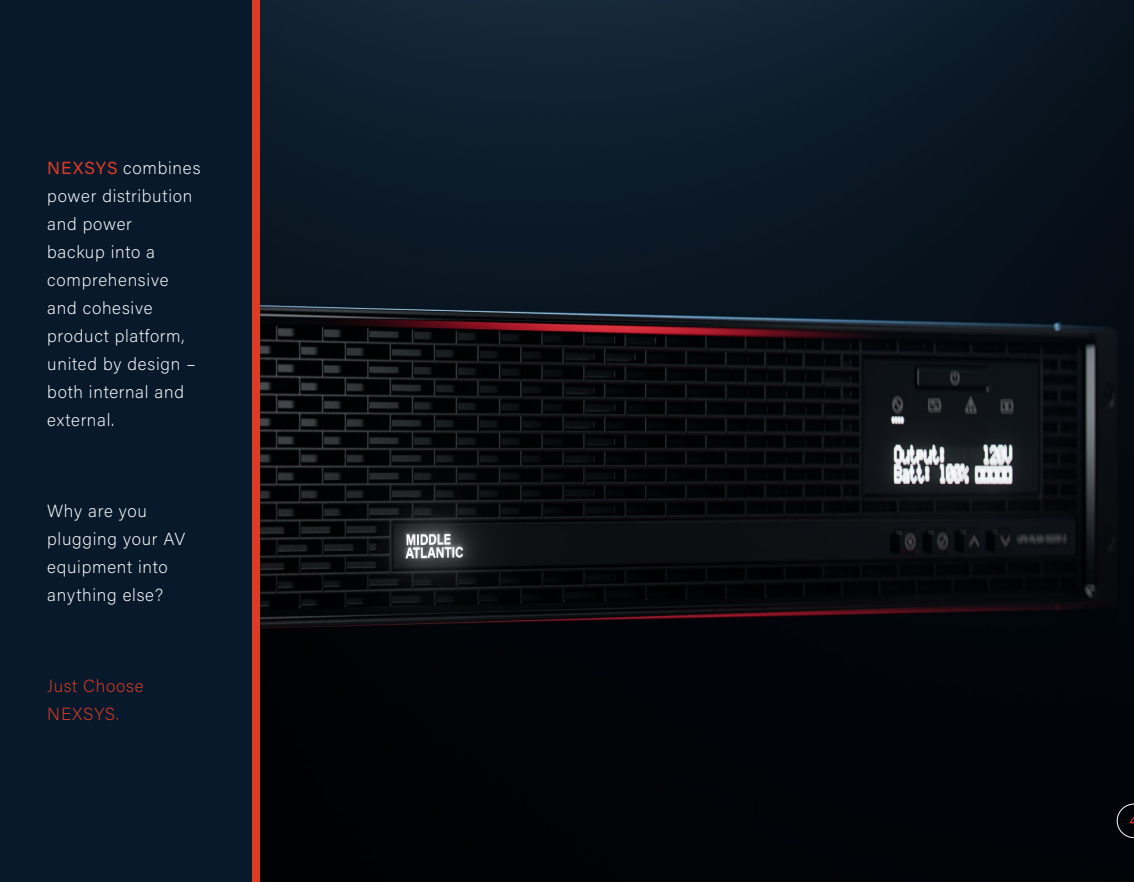
<style>
.page{position:relative;width:1134px;height:882px;background:#fff}
.page>*{position:absolute;margin:0;border:0;box-sizing:border-box;transform-origin:0 0}
.t1{font:200 17.5px/28px "Acumin Pro";letter-spacing:.04em;color:#fff}
.t2{font:200 17.5px/28px "Acumin Pro";letter-spacing:.045em;color:#dd3c24}
.t3{font:15.75px "Acumin Pro";color:#dd3c24}
.s1{font-weight:400;color:#dd3c24}
</style>
<div class="page">
<img style="left:260px;top:0;width:874px;height:882px">
<div style="left:0;top:0;width:252px;height:882px;background:#081c2f"></div>
<div style="left:252px;top:0;width:8px;height:882px;background:#dd3c24"></div>
<svg style="left:1117px;top:804px;width:17px;height:34px"></svg>
<p class="t1" style="left:47px;top:154px;width:155px"><span class="s1">NEXSYS</span> combines power distribution and power<br>backup into a comprehensive and cohesive product platform, united by design – both internal and external.</p>
<p class="t1" style="left:47px;top:497px;width:140px">Why are you plugging your AV equipment into anything else?</p>
<p class="t2" style="left:47px;top:672px;width:98px">Just Choose<br>NEXSYS.</p>
<p class="t3" style="left:1130px;top:810px;width:10px">4</p>
</div>
